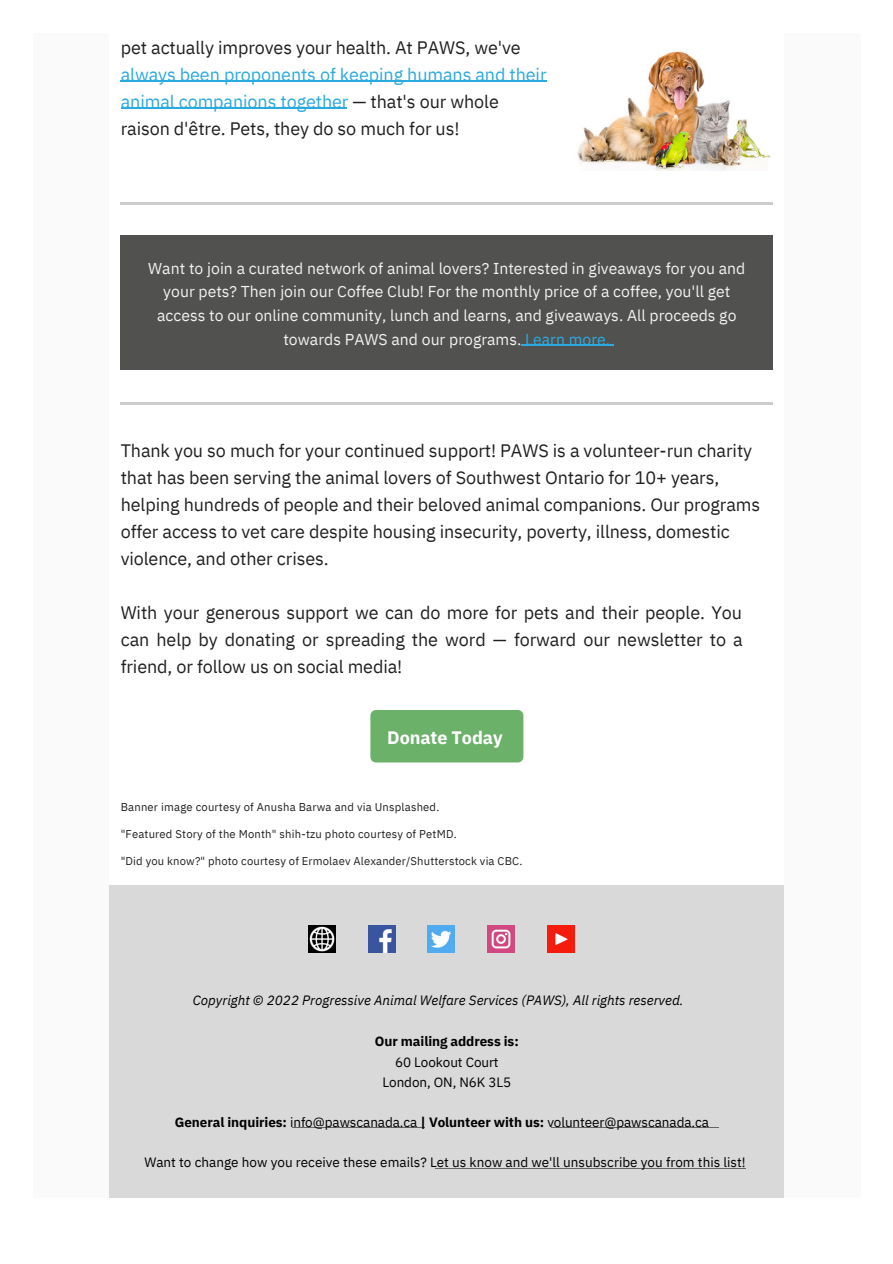
<style>
.page{position:relative;width:893px;height:1264px;background:#fff}
.page>*{position:absolute;margin:0;border:0;box-sizing:border-box;transform-origin:0 0}
.t1{font:18px/27px "IBM Plex Sans";letter-spacing:-.005em;color:#202020;text-align:justify}
.t2{font:18px/27px "IBM Plex Sans";letter-spacing:-.005em;color:#2baadf}
.t3{font:700 18px "IBM Plex Sans";letter-spacing:-.005em;color:#fff}
.t4{font:15.75px/23.5px "IBM Plex Sans";color:#f2f2f2;text-align:center}
.t5{font:13.5px/20.2px "IBM Plex Sans";color:#000;text-align:center}
.t6{font:italic 13.5px "IBM Plex Sans";color:#000}
.t7{font:700 13.5px "IBM Plex Sans";letter-spacing:-.005em;color:#000}
.t8{font:11.25px "IBM Plex Sans";letter-spacing:.015em;color:#202020}
.s1{color:#202020}
.s2{color:#2baadf}
.s3{font-weight:700}
</style>
<div class="page">
<div style="left:33px;top:25px;width:827px;height:1172px;background:#fafafa"></div>
<div style="left:109px;top:25px;width:675px;height:860px;background:#fff"></div>
<div style="left:109px;top:885px;width:675px;height:312px;background:#d9d9d9"></div>
<hr style="left:121px;top:80px;width:425px;height:1px;background:#2baadf">
<hr style="left:121px;top:107px;width:225px;height:1px;background:#2baadf">
<img style="left:577px;top:51px;width:193px;height:119px">
<hr style="left:121px;top:202px;width:652px;height:3px;background:#ccc">
<hr style="left:121px;top:402px;width:652px;height:3px;background:#ccc">
<div style="left:370px;top:710px;width:153px;height:52px;background:#6bb169"></div>
<div style="left:121px;top:235px;width:652px;height:135px;background:#515150"></div>
<hr style="left:521px;top:344px;width:92px;height:1px;background:#2baadf">
<img style="left:308px;top:925px;width:27px;height:27px">
<img style="left:368px;top:925px;width:27px;height:27px">
<img style="left:428px;top:925px;width:26px;height:27px">
<img style="left:487px;top:925px;width:27px;height:27px">
<img style="left:547px;top:925px;width:27px;height:27px">
<hr style="left:292px;top:1127px;width:132px;height:1px;background:#656565">
<hr style="left:435px;top:1167px;width:311px;height:1px;background:#656565">
<hr style="left:551px;top:1127px;width:168px;height:1px;background:#656565">
<p class="t1" style="left:121px;top:34px;width:401px">pet actually improves your health. At PAWS, we've</p>
<p class="t2" style="left:121px;top:61px;width:427px">always been proponents of keeping humans and their animal companions together <span class="s1">— that's our whole raison d'être. Pets, they do so much for us!</span></p>
<p class="t4" style="left:148px;top:256px;width:598px">Want to join a curated network of animal lovers? Interested in giveaways for you and your pets? Then join our Coffee Club! For the monthly price of a coffee, you'll get access to our online community, lunch and learns, and giveaways. All proceeds go towards PAWS and our programs. <span class="s2">Learn more.</span></p>
<p class="t1" style="left:121px;top:437px;width:641px;text-align:left">Thank you so much for your continued support! PAWS is a volunteer-run charity that has been serving the animal lovers of Southwest Ontario for 10+ years, helping hundreds of people and their beloved animal companions. Our programs offer access to vet care despite housing insecurity, poverty, illness, domestic violence, and other crises.</p>
<p class="t1" style="left:121px;top:598px;width:623px">With your generous support we can do more for pets and their people. You can help by donating or spreading the word — forward our newsletter to a friend, or follow us on social media!</p>
<p class="t3" style="left:387px;top:725px;width:117px">Donate Today</p>
<p class="t8" style="left:121px;top:799px;width:320px">Banner image courtesy of Anusha Barwa and via Unsplashed.</p>
<p class="t8" style="left:121px;top:826px;width:337px">"Featured Story of the Month" shih-tzu photo courtesy of PetMD.</p>
<p class="t8" style="left:121px;top:853px;width:403px">"Did you know?" photo courtesy of Ermolaev Alexander/Shutterstock via CBC.</p>
<p class="t6" style="left:193px;top:991px;width:492px">Copyright © 2022 Progressive Animal Welfare Services (PAWS), All rights reserved.</p>
<p class="t7" style="left:375px;top:1032px;width:145px">Our mailing address is:</p>
<p class="t5" style="left:382px;top:1051px;width:130px">60 Lookout Court<br>London, ON, N6K 3L5</p>
<p class="t5" style="left:175px;top:1111px;width:536px"><span class="s3">General inquiries:</span> info@pawscanada.ca <span class="s3">| Volunteer with us:</span> volunteer@pawscanada.ca</p>
<p class="t5" style="left:144px;top:1152px;width:603px">Want to change how you receive these emails? Let us know and we'll unsubscribe you from this list!</p>
</div>
